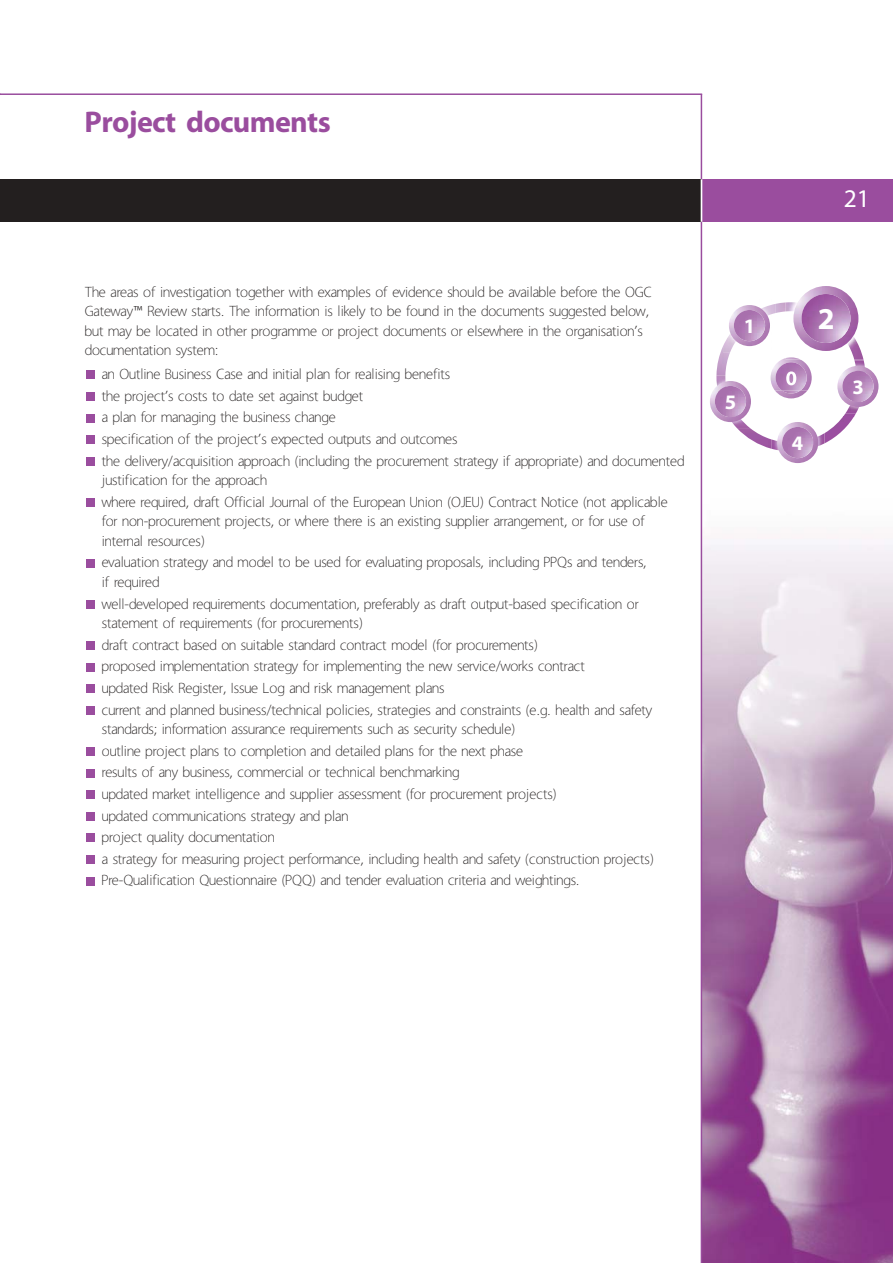
<style>
.page{position:relative;width:893px;height:1263px;background:#fff}
.page>*{position:absolute;margin:0;border:0;box-sizing:border-box;transform-origin:0 0}
.t1{font:700 30.45px "Redford";color:#fff}
.t2{font:700 30px "Redford";color:#9a4d9e}
.t3{font:25.5px "Redford";color:#fff}
.t4{font:700 20.7px "Redford";color:#fff}
.t5{font:300 15px/21.6px "Redford";color:#231f1f}
</style>
<div class="page">
<img style="left:702px;top:412px;width:191px;height:851px">
<img style="left:738px;top:449px;width:26px;height:8px">
<img style="left:711px;top:428px;width:27px;height:29px">
<img style="left:845px;top:413px;width:26px;height:44px">
<img style="left:764px;top:449px;width:8px;height:8px">
<img style="left:824px;top:449px;width:21px;height:8px">
<img style="left:716px;top:347px;width:140px;height:102px">
<img style="left:765px;top:390px;width:53px;height:14px">
<img style="left:775px;top:390px;width:32px;height:8px">
<img style="left:782px;top:390px;width:18px;height:3px">
<img style="left:755px;top:352px;width:77px;height:38px">
<img style="left:776px;top:302px;width:88px;height:58px">
<img style="left:771px;top:358px;width:41px;height:32px">
<img style="left:786px;top:371px;width:10px;height:14px">
<img style="left:863px;top:302px;width:1px;height:57px">
<img style="left:786px;top:302px;width:77px;height:57px">
<img style="left:786px;top:351px;width:32px;height:8px">
<svg style="left:786px;top:357px;width:14px;height:2px"></svg>
<img style="left:793px;top:286px;width:65px;height:65px">
<img style="left:801px;top:294px;width:49px;height:49px;border-radius:50%">
<img style="left:704px;top:375px;width:53px;height:53px">
<img style="left:716px;top:375px;width:34px;height:53px">
<svg style="left:755px;top:375px;width:2px;height:15px"></svg>
<img style="left:710px;top:381px;width:41px;height:41px">
<img style="left:715px;top:386px;width:31px;height:31px;border-radius:50%">
<img style="left:772px;top:416px;width:52px;height:53px">
<img style="left:772px;top:433px;width:52px;height:18px">
<img style="left:777px;top:422px;width:41px;height:41px">
<img style="left:782px;top:427px;width:31px;height:31px;border-radius:50%">
<img style="left:832px;top:360px;width:53px;height:53px">
<img style="left:845px;top:407px;width:19px;height:6px">
<img style="left:854px;top:360px;width:11px;height:6px">
<img style="left:837px;top:366px;width:41px;height:41px">
<img style="left:842px;top:371px;width:32px;height:31px;border-radius:50%">
<img style="left:755px;top:347px;width:21px;height:5px">
<img style="left:723px;top:336px;width:32px;height:16px">
<img style="left:770px;top:304px;width:6px;height:11px">
<img style="left:729px;top:305px;width:41px;height:41px">
<img style="left:734px;top:310px;width:31px;height:31px;border-radius:50%">
<div style="left:701px;top:179px;width:192px;height:43px;background:#9a4d9e"></div>
<hr style="left:0;top:93px;width:702px;height:2px;background:#9a4d9e">
<hr style="left:701px;top:94px;width:1px;height:1169px;background:#9a4d9e">
<div style="left:0;top:179px;width:701px;height:43px;background:#231f1f"></div>
<hr style="left:701px;top:179px;width:1px;height:43px;background:#fff">
<div style="left:86px;top:877px;width:9px;height:8px;background:#9a4d9e"></div>
<div style="left:86px;top:855px;width:9px;height:9px;background:#9a4d9e"></div>
<div style="left:86px;top:834px;width:9px;height:8px;background:#9a4d9e"></div>
<div style="left:86px;top:812px;width:9px;height:8px;background:#9a4d9e"></div>
<div style="left:86px;top:790px;width:9px;height:9px;background:#9a4d9e"></div>
<div style="left:86px;top:769px;width:9px;height:8px;background:#9a4d9e"></div>
<div style="left:86px;top:747px;width:9px;height:9px;background:#9a4d9e"></div>
<div style="left:86px;top:706px;width:9px;height:8px;background:#9a4d9e"></div>
<div style="left:86px;top:684px;width:9px;height:9px;background:#9a4d9e"></div>
<div style="left:86px;top:663px;width:9px;height:8px;background:#9a4d9e"></div>
<div style="left:86px;top:641px;width:9px;height:9px;background:#9a4d9e"></div>
<div style="left:86px;top:600px;width:9px;height:8px;background:#9a4d9e"></div>
<div style="left:86px;top:559px;width:9px;height:8px;background:#9a4d9e"></div>
<div style="left:86px;top:498px;width:9px;height:9px;background:#9a4d9e"></div>
<div style="left:86px;top:457px;width:9px;height:9px;background:#9a4d9e"></div>
<div style="left:86px;top:435px;width:9px;height:9px;background:#9a4d9e"></div>
<div style="left:86px;top:414px;width:9px;height:8px;background:#9a4d9e"></div>
<div style="left:86px;top:392px;width:9px;height:9px;background:#9a4d9e"></div>
<div style="left:86px;top:371px;width:9px;height:8px;background:#9a4d9e"></div>
<h2 class="t2" style="left:85px;top:110px;width:247px">Project documents</h2>
<p class="t5" style="left:85px;top:283px;width:569px;line-height:19.5px">The areas of investigation together with examples of evidence should be available before the OGC Gateway™ Review starts. The information is likely to be found in the documents suggested below, but may be located in other programme or project documents or elsewhere in the organisation’s documentation system:</p>
<p class="t5" style="left:102px;top:365px;width:584px">an Outline Business Case and initial plan for realising benefits<br>the project’s costs to date set against budget<br>a plan for managing the business change<br>specification of the project’s expected outputs and outcomes<br>the delivery/acquisition approach (including the procurement strategy if appropriate) and documented</p>
<p class="t5" style="left:102px;top:471px;width:567px">justification for the approach<br>where required, draft Official Journal of the European Union (OJEU) Contract Notice (not applicable</p>
<p class="t5" style="left:102px;top:513px;width:544px;line-height:19.5px">for non-procurement projects, or where there is an existing supplier arrangement, or for use of internal resources)</p>
<p class="t5" style="left:102px;top:554px;width:546px;line-height:19.5px">evaluation strategy and model to be used for evaluating proposals, including PPQs and tenders, if required</p>
<p class="t5" style="left:102px;top:595px;width:538px;line-height:19.5px">well-developed requirements documentation, preferably as draft output-based specification or statement of requirements (for procurements)</p>
<p class="t5" style="left:102px;top:635px;width:552px">draft contract based on suitable standard contract model (for procurements)<br>proposed implementation strategy for implementing the new service/works contract<br>updated Risk Register, Issue Log and risk management plans<br>current and planned business/technical policies, strategies and constraints (e.g. health and safety</p>
<p class="t5" style="left:102px;top:720px;width:553px">standards; information assurance requirements such as security schedule)<br>outline project plans to completion and detailed plans for the next phase<br>results of any business, commercial or technical benchmarking<br>updated market intelligence and supplier assessment (for procurement projects)<br>updated communications strategy and plan<br>project quality documentation<br>a strategy for measuring project performance, including health and safety (construction projects)<br>Pre-Qualification Questionnaire (PQQ) and tender evaluation criteria and weightings.</p>
<h3 class="t4" style="left:744px;top:313px;width:13px">1</h3>
<h3 class="t4" style="left:725px;top:390px;width:13px">5</h3>
<h3 class="t3" style="left:844px;top:189px;width:28px">21</h3>
<h1 class="t1" style="left:818px;top:300px;width:18px">2</h1>
<h3 class="t4" style="left:792px;top:430px;width:13px">4</h3>
<h3 class="t4" style="left:852px;top:374px;width:13px">3</h3>
</div>
